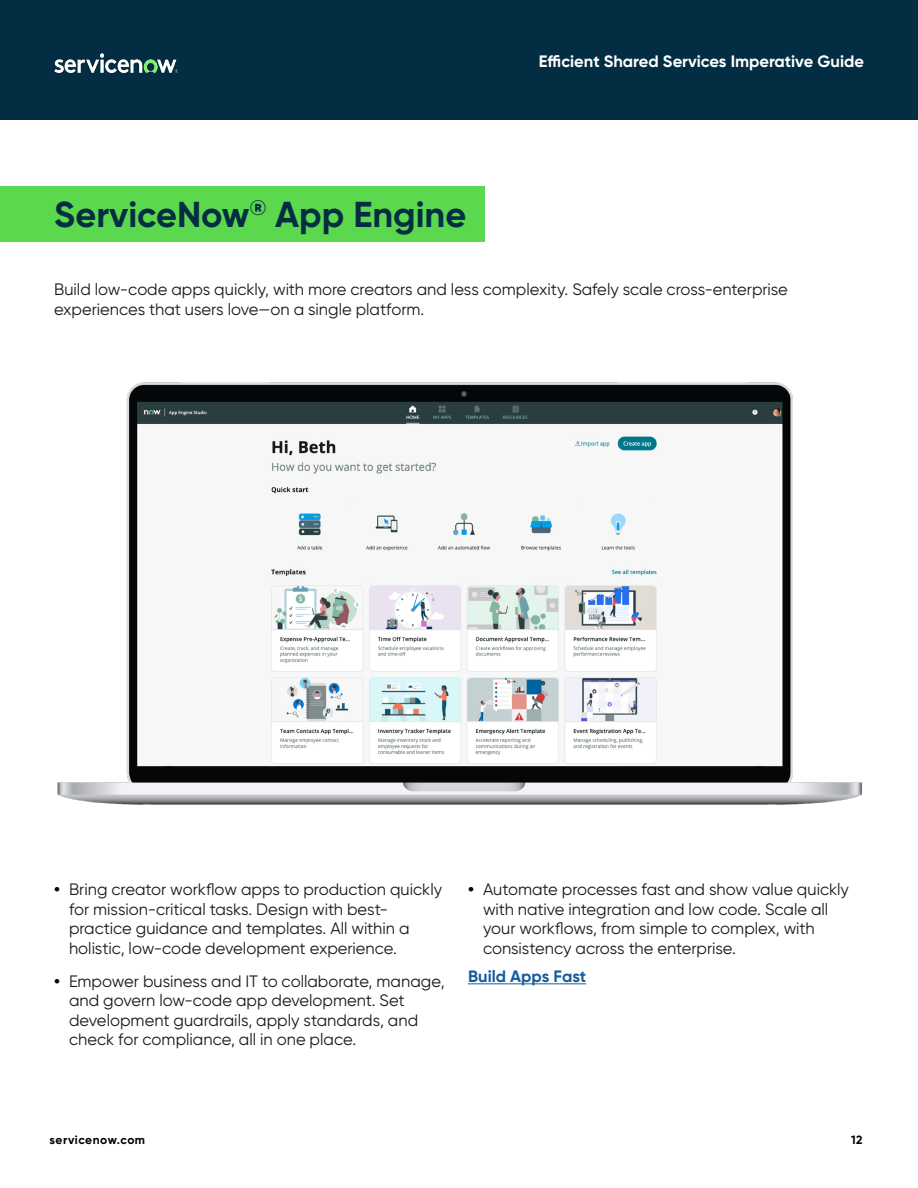
<style>
.page{position:relative;width:918px;height:1188px;background:#fff}
.page>*{position:absolute;margin:0;border:0;box-sizing:border-box;transform-origin:0 0}
.Fly_Out_Green{font:700 36px "Gilroy";color:#032d42}
.Body{font:16.5px/19.5px "Gilroy";color:#1a1a1a}
.t1{font:700 16.5px "Gilroy";color:#fff}
.t2{font:700 16.5px "Gilroy";color:#175d9e}
.t3{font:700 12px "Gilroy";letter-spacing:.04em;color:#000}
.s1{font-weight:700;color:#000}
</style>
<div class="page">
<img style="left:57px;top:382px;width:805px;height:423px">
<hr style="left:468px;top:983px;width:118px;height:1px;background:#175d9e">
<div style="left:0;top:186px;width:484px;height:55px;background:#5cd84e"></div>
<div style="left:0;top:0;width:918px;height:120px;background:#032d42"></div>
<img style="left:54px;top:54px;width:124px;height:18px">
<p class="Fly_Out_Green" style="left:54px;top:192px;width:414px">ServiceNow<sup>®</sup> App Engine</p>
<p class="t1" style="left:539px;top:51px;width:327px">Efficient Shared Services Imperative Guide</p>
<p class="Body" style="left:54px;top:280px;width:735px">Build low-code apps quickly, with more creators and less complexity. Safely scale cross-enterprise experiences that users love—on a single platform.</p>
<p class="Body" style="left:69px;top:880px;width:375px;text-indent:-15px"><span class="s1">•</span> Bring creator workflow apps to production quickly for mission-critical tasks. Design with best&shy;practice guidance and templates. All within a holistic, low-code development experience.</p>
<p class="Body" style="left:69px;top:971px;width:377px;text-indent:-15px"><span class="s1">•</span> Empower business and IT to collaborate, manage, and govern low-code app development. Set development guardrails, apply standards, and check for compliance, all in one place.</p>
<p class="Body" style="left:483px;top:880px;width:367px;text-indent:-15px"><span class="s1">•</span> Automate processes fast and show value quickly with native integration and low code. Scale all your workflows, from simple to complex, with consistency across the enterprise.</p>
<p class="t2" style="left:468px;top:966px;width:120px">Build Apps Fast</p>
<p class="t3" style="left:50px;top:1133px;width:97px">servicenow.com</p>
<p class="t3" style="left:851px;top:1133px;width:13px">12</p>
</div>
